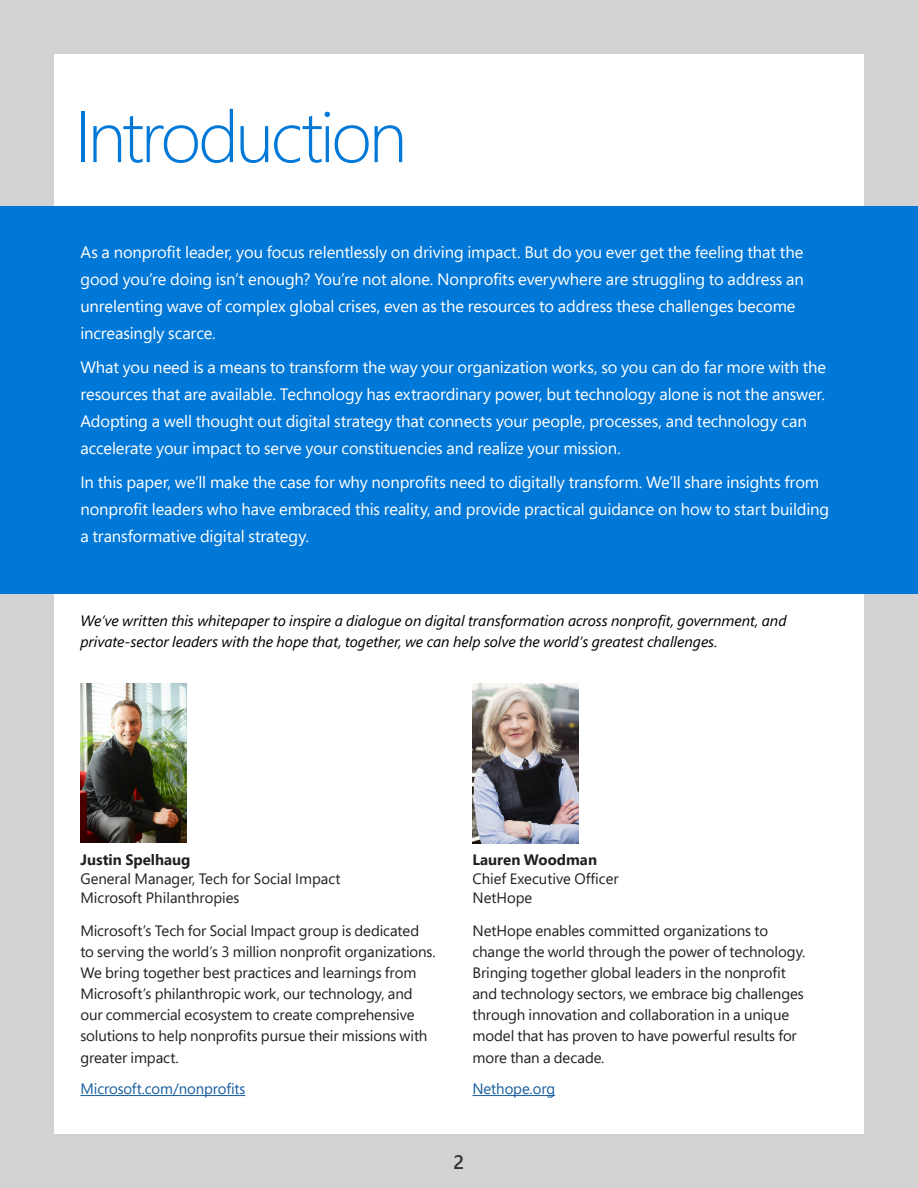
<style>
.page{position:relative;width:918px;height:1188px;background:#d2d2d2}
.page>*{position:absolute;margin:0;border:0;box-sizing:border-box;transform-origin:0 0}
.Document_Title{font:300 72px "Segoe Pro";letter-spacing:-.045em;color:#0078d7}
.subheads{font:600 19.5px "Segoe Pro";color:#333}
.subheads-2{font:16.5px/27px "Segoe Pro";letter-spacing:-.005em;color:#fff}
.subheads-3{font:15px/21px "Segoe Pro";letter-spacing:-.01em;color:#231f20}
.subheads-4{font:italic 15px/21px "Segoe Pro";letter-spacing:-.005em;color:#000}
.subheads-5{font:15px "Segoe Pro";letter-spacing:-.005em;color:#175d9e}
.subheads-6{font:700 15px "Segoe Pro";color:#231f20}
</style>
<div class="page">
<div style="left:54px;top:54px;width:810px;height:1080px;background:#fff"></div>
<div style="left:0;top:207px;width:918px;height:387px;background:#0078d7"></div>
<hr style="left:80px;top:1095px;width:165px;height:1px;background:#175d9e">
<hr style="left:472px;top:1095px;width:83px;height:1px;background:#175d9e">
<img style="left:80px;top:683px;width:107px;height:160px">
<img style="left:472px;top:683px;width:107px;height:160px">
<p class="Document_Title" style="left:74px;top:87px;width:334px">Introduction</p>
<p class="subheads-2" style="left:80px;top:238px;width:725px">As a nonprofit leader, you focus relentlessly on driving impact. But do you ever get the feeling that the good you’re doing isn’t enough? You’re not alone. Nonprofits everywhere are struggling to address an unrelenting wave of complex global crises, even as the resources to address these challenges become increasingly scarce.</p>
<p class="subheads-2" style="left:80px;top:353px;width:747px">What you need is a means to transform the way your organization works, so you can do far more with the resources that are available. Technology has extraordinary power, but technology alone is not the answer.<br>Adopting a well thought out digital strategy that connects your people, processes, and technology can accelerate your impact to serve your constituencies and realize your mission.</p>
<p class="subheads-2" style="left:80px;top:468px;width:750px">In this paper, we’ll make the case for why nonprofits need to digitally transform. We’ll share insights from nonprofit leaders who have embraced this reality, and provide practical guidance on how to start building a transformative digital strategy.</p>
<p class="subheads-4" style="left:80px;top:610px;width:708px">We’ve written this whitepaper to inspire a dialogue on digital transformation across nonprofit, government, and private-sector leaders with the hope that, together, we can help solve the world’s greatest challenges.</p>
<p class="subheads-6" style="left:80px;top:849px;width:112px">Justin Spelhaug</p>
<p class="subheads-3" style="left:80px;top:868px;width:262px">General Manager, Tech for Social Impact</p>
<p class="subheads-3" style="left:80px;top:887px;width:160px">Microsoft Philanthropies</p>
<p class="subheads-3" style="left:80px;top:920px;width:357px">Microsoft’s Tech for Social Impact group is dedicated to serving the world’s 3 million nonprofit organizations.<br>We bring together best practices and learnings from Microsoft’s philanthropic work, our technology, and our commercial ecosystem to create comprehensive solutions to help nonprofits pursue their missions with</p>
<p class="subheads-3" style="left:80px;top:1047px;width:100px">greater impact.</p>
<p class="subheads-5" style="left:80px;top:1079px;width:167px">Microsoft.com/nonprofits</p>
<p class="subheads-6" style="left:472px;top:849px;width:126px">Lauren Woodman</p>
<p class="subheads-3" style="left:472px;top:868px;width:148px">Chief Executive Officer</p>
<p class="subheads-3" style="left:472px;top:887px;width:61px">NetHope</p>
<p class="subheads-3" style="left:472px;top:920px;width:335px">NetHope enables committed organizations to change the world through the power of technology.<br>Bringing together global leaders in the nonprofit and technology sectors, we embrace big challenges through innovation and collaboration in a unique model that has proven to have powerful results for</p>
<p class="subheads-3" style="left:472px;top:1047px;width:134px">more than a decade.</p>
<p class="subheads-5" style="left:472px;top:1079px;width:84px">Nethope.org</p>
<p class="subheads" style="left:454px;top:1149px;width:12px">2</p>
</div>
